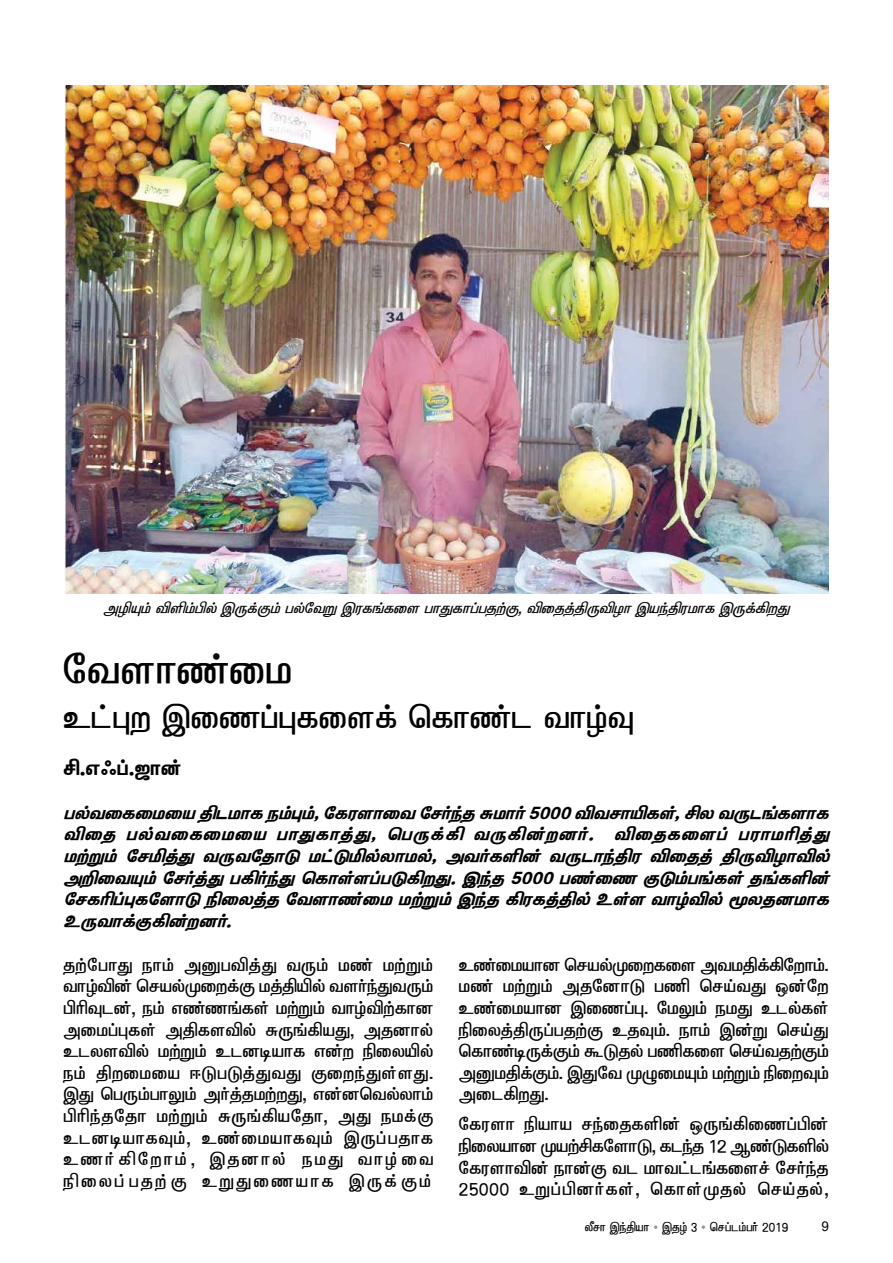
<style>
.page{position:relative;width:893px;height:1263px;background:#fff}
.page>*{position:absolute;margin:0;border:0;box-sizing:border-box;transform-origin:0 0}
.t1{font:42px "Sun Tommy Tamil Normal";color:#000}
.t2{font:33px "Sun Tommy Tamil Normal";color:#000}
.t3{font:21px "Sun Vijay Even Normal";color:#000;scale:.95 1}
.t4{font:18px/21.6px "Sun Tommy Tamil Normal";color:#000;text-align:justify}
.t5{font:italic 18px/21.6px "Sun Vijay Even Normal";color:#000}
.t6{font:italic 15px "Sun Tommy Tamil Normal";color:#000}
.t7{font:13.5px "Arial";color:#000}
.t8{font:12.75px "Sun Tommy Tamil Normal";color:#000;scale:.9 1}
.s1{font-family:"Arial";font-size:13.5px;color:#939598}
</style>
<div class="page">
<img style="left:65px;top:86px;width:763px;height:507px">
<p class="t6" style="left:104px;top:601px;width:687px">mopAk; tpspk; gpy; ,Uf; Fk; gy; NtW ,ufq; fis ghJ fhg; gjw; F&gt;tpijj; jpUtpoh,ae; jpukhf ,Uf; fpwJ</p>
<h1 class="t1" style="left:64px;top:650px;width:231px">Ntshz;ik</h1>
<h2 class="t2" style="left:64px;top:702px;width:573px">cl;Gw ,izg;Gfisf; nfhz;l tho;T</h2>
<p class="t3" style="left:64px;top:759px;width:126px">rp.v‡g;.[hd;</p>
<p class="t5" style="left:64px;top:804px;width:773px">gy; tifikia jplkhf ek; Gk; &gt;Nfushit Nrh;e;j Rkhh; 5000 tptrhapfs; &gt;rpy tUlq; fshf tpij gy; tifikia ghJ fhj;J&gt; ngUf; fptUfpd;w dh; . tpijfisg; guhkhpj;J kw;W k; Nrkpj; J tUtNj hL kl; Lkpy; yhky; &gt; mth; fspd; tUlhe; jpu tpijj; jpUtpohtpy; mwpitAk; Nrh;j;J gfph;e;J nfhs; sg; gLfpwJ .,e;j 5000 gz; iz FLk; gq; fs; j q; fspd; Nrfhpg; GfNshL epiyj;j Ntshz; ik kw;W k; ,e;j fpufj;jpy; cs; s tho; tpy; %yj dkhf cUthf; Ffpd;wdh; .</p>
<p class="t4" style="left:459px;top:956px;width:372px">cz;ikahd nray;Kiwfis mtkjpf;fpNwhk;. kz; kw;Wk; mjNdhL gzp nra;tJ xd;Nw cz;ikahd ,izg;G. NkYk; ekJ cly;fs; epiyj;jpUg;gjw;F cjTk;. ehk; ,d;W nra;J nfhz;bUf;Fk; $Ljy; gzpfis nra;tjw;Fk; mDkjpf;Fk;. ,JNt KOikAk; kw;Wk; epiwTk; milfpwJ.</p>
<p class="t4" style="left:459px;top:1115px;width:372px">Nfush epaha re;ijfspd; xUq;fpizg;gpd; epiyahd Kaw;rpfNshL&gt; fle;j 12 Mz;Lfspy; Nfushtpd; ehd;F tl khtl;lq;fisr; Nrh;e;j 25000 cWg;gpdh;fs;&gt; nfhs;Kjy; nra;jy;&gt;</p>
<p class="t4" style="left:64px;top:956px;width:372px">jw;NghJ ehk; mDgtpj;J tUk; kz; kw;Wk; tho;tpd; nray;Kiwf;F kj;jpapy; tsh;e;JtUk; gphpTld;&gt; ek; vz;zq;fs; kw;Wk; tho;tpw;fhd mikg;Gfs; mjpfstpy; RUq;fpaJ&gt; mjdhy; clystpy; kw;Wk; cldbahf vd;w epiyapy; ek; jpwikia &lt;LgLj;JtJ Fiwe;Js;sJ. ,J ngUk;ghYk; mh;j;jkw;wJ&gt; vd;dnty;yhk; gphpe;jNjh kw;Wk; RUq;fpaNjh&gt; mJ ekf;F cldbahfTk;&gt; cz;ikahfTk; ,Ug;gjhf czh;fpNwhk;&gt; ,jdhy; ekJ tho;it epiyg;gjw;F cWJizahf ,Uf;Fk;</p>
<p class="t8" style="left:585px;top:1221px;width:227px">yPrh ,e;jpah <span class="s1">•</span> ,jo; 3 <span class="s1">•</span> nrg;lk;gh; 2019</p>
<p class="t7" style="left:822px;top:1217px;width:9px">9</p>
</div>
